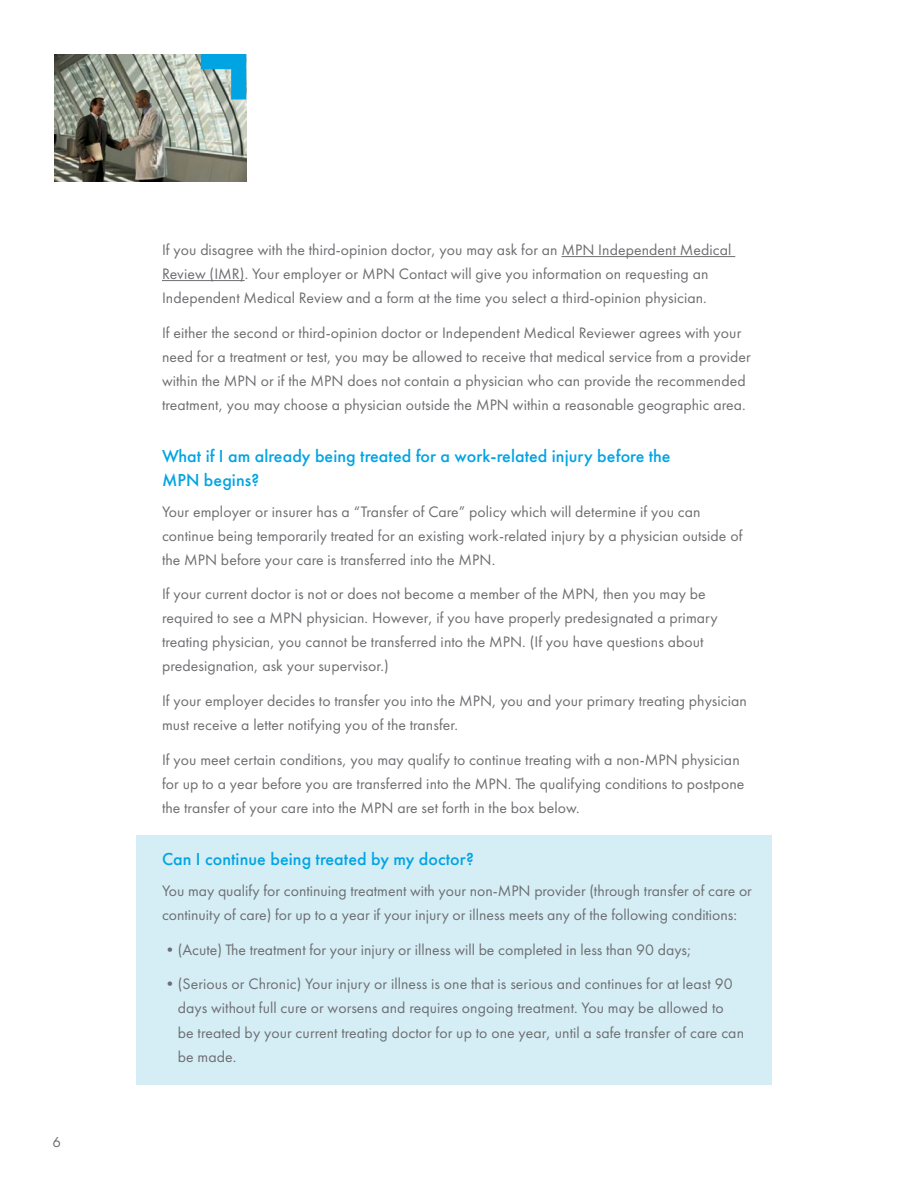
<style>
.page{position:relative;width:918px;height:1188px;background:#fff}
.page>*{position:absolute;margin:0;border:0;box-sizing:border-box;transform-origin:0 0}
.t1{font:500 18px/24px "Futura PT";letter-spacing:.005em;color:#00a4e3}
.t2{font:15.75px/24px "Futura PT";letter-spacing:.005em;color:#6d6e71}
.t3{font:15px "Futura PT";color:#6d6e71}
</style>
<div class="page">
<div style="left:136px;top:835px;width:635px;height:249px;background:#d5eef5"></div>
<hr style="left:561px;top:256px;width:174px;height:1px;background:#6d6e71">
<hr style="left:162px;top:280px;width:83px;height:1px;background:#6d6e71">
<img style="left:54px;top:54px;width:192px;height:127px">
<svg style="left:201px;top:54px;width:45px;height:45px;background:#4fadcb"></svg>
<p class="t3" style="left:52px;top:1133px;width:10px">6</p>
<p class="t2" style="left:162px;top:238px;width:571px">If you disagree with the third-opinion doctor, you may ask for an MPN Independent Medical<br>Review (IMR). Your employer or MPN Contact will give you information on requesting an<br>Independent Medical Review and a form at the time you select a third-opinion physician.</p>
<p class="t2" style="left:162px;top:321px;width:590px">If either the second or third-opinion doctor or Independent Medical Reviewer agrees with your need for a treatment or test, you may be allowed to receive that medical service from a provider within the MPN or if the MPN does not contain a physician who can provide the recommended treatment, you may choose a physician outside the MPN within a reasonable geographic area.</p>
<p class="t1" style="left:162px;top:444px;width:510px">What if I am already being treated for a work-related injury before the<br>MPN begins?</p>
<p class="t2" style="left:162px;top:499px;width:582px">Your employer or insurer has a “Transfer of Care” policy which will determine if you can continue being temporarily treated for an existing work-related injury by a physician outside of the MPN before your care is transferred into the MPN.</p>
<p class="t2" style="left:162px;top:582px;width:557px">If your current doctor is not or does not become a member of the MPN, then you may be required to see a MPN physician. However, if you have properly predesignated a primary treating physician, you cannot be transferred into the MPN. (If you have questions about predesignation, ask your supervisor.)</p>
<p class="t2" style="left:162px;top:689px;width:586px">If your employer decides to transfer you into the MPN, you and your primary treating physician must receive a letter notifying you of the transfer.</p>
<p class="t2" style="left:162px;top:748px;width:584px">If you meet certain conditions, you may qualify to continue treating with a non-MPN physician for up to a year before you are transferred into the MPN. The qualifying conditions to postpone the transfer of your care into the MPN are set forth in the box below.</p>
<p class="t1" style="left:162px;top:847px;width:313px">Can I continue being treated by my doctor?</p>
<p class="t2" style="left:162px;top:879px;width:591px">You may qualify for continuing treatment with your non-MPN provider (through transfer of care or continuity of care) for up to a year if your injury or illness meets any of the following conditions:</p>
<p class="t2" style="left:162px;top:937px;width:531px">•(Acute) The treatment for your injury or illness will be completed in less than 90 days;</p>
<p class="t2" style="left:178px;top:972px;width:568px;text-indent:-16px">•(Serious or Chronic) Your injury or illness is one that is serious and continues for at least 90 days without full cure or worsens and requires ongoing treatment. You may be allowed to<br>be treated by your current treating doctor for up to one year, until a safe transfer of care can be made.</p>
</div>
